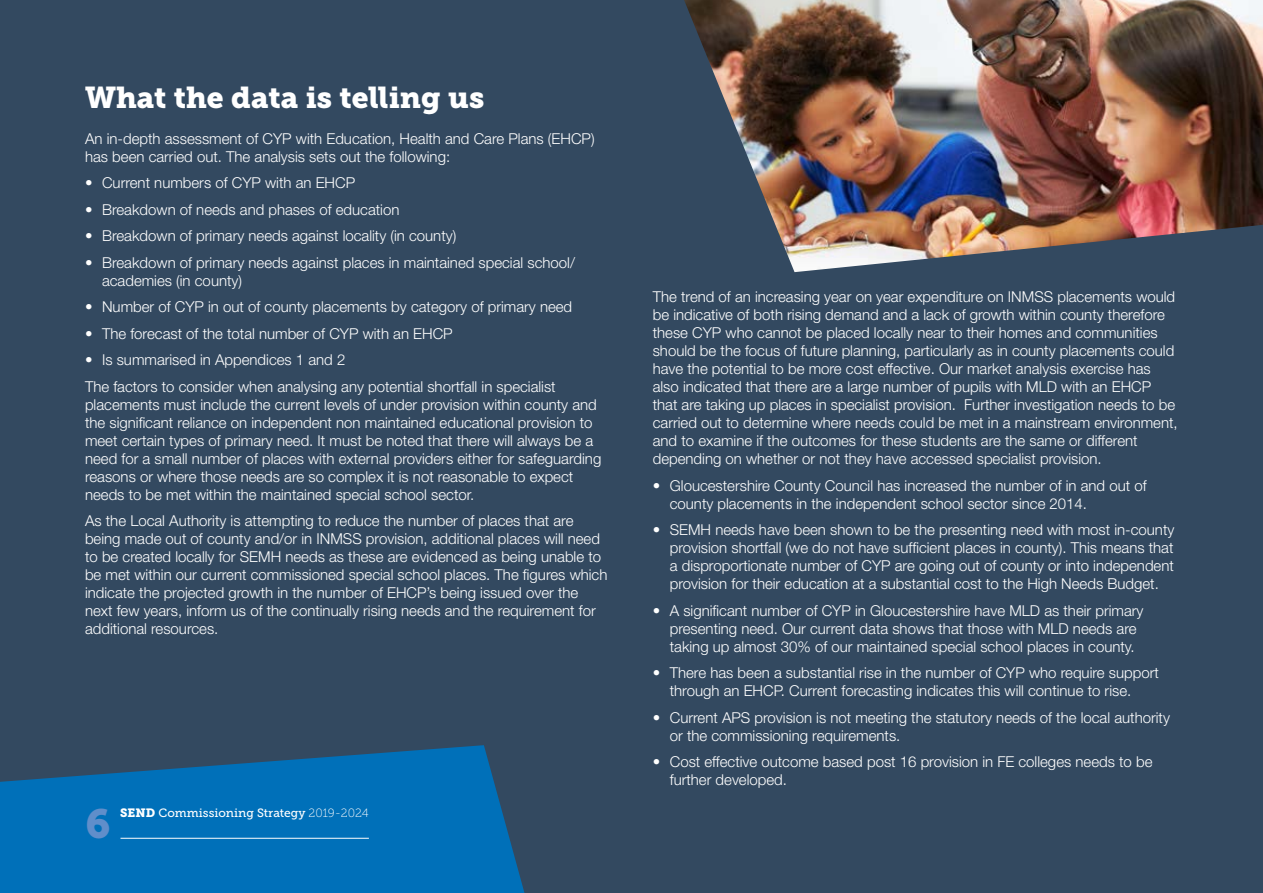
<style>
.page{position:relative;width:1263px;height:893px;background:#334960}
.page>*{position:absolute;margin:0;border:0;box-sizing:border-box;transform-origin:0 0}
.t1{font:40.5px "Museo Slab 900";color:#608eca}
.t2{font:30px "Museo Slab 900";color:#fff}
.t3{font:300 15px/18px "Helvetica Neue";color:#fff}
.t4{font:12px "Museo Slab 500";color:#fff}
.s1{font-family:"Museo Slab 900"}
.s2{font-family:"Museo Slab 100"}
</style>
<div class="page">
<svg style="left:0;top:745px;width:524px;height:148px;fill:#0070b9"></svg>
<hr style="left:120px;top:838px;width:249px;height:1px;background:#fff">
<img style="left:684px;top:0;width:579px;height:272px">
<h2 class="t2" style="left:85px;top:80px;width:401px">What the data is telling us</h2>
<p class="t3" style="left:85px;top:129px;width:511px">An in-depth assessment of CYP with Education, Health and Care Plans (EHCP) has been carried out. The analysis sets out the following:</p>
<p class="t3" style="left:85px;top:173px;width:272px">• Current numbers of CYP with an EHCP</p>
<p class="t3" style="left:85px;top:200px;width:316px">• Breakdown of needs and phases of education</p>
<p class="t3" style="left:85px;top:226px;width:373px">• Breakdown of primary needs against locality (in county)</p>
<p class="t3" style="left:102px;top:253px;width:474px;text-indent:-17px">• Breakdown of primary needs against places in maintained special school/ academies (in county)</p>
<p class="t3" style="left:85px;top:297px;width:489px">• Number of CYP in out of county placements by category of primary need</p>
<p class="t3" style="left:85px;top:324px;width:369px">• The forecast of the total number of CYP with an EHCP</p>
<p class="t3" style="left:85px;top:346px;width:472px;line-height:26.5px">• Is summarised in Appendices 1 and 2<br>The factors to consider when analysing any potential shortfall in specialist</p>
<p class="t3" style="left:85px;top:395px;width:518px">placements must include the current levels of under provision within county and the significant reliance on independent non maintained educational provision to meet certain types of primary need. It must be noted that there will always be a need for a small number of places with external providers either for safeguarding reasons or where those needs are so complex it is not reasonable to expect needs to be met within the maintained special school sector.</p>
<p class="t3" style="left:85px;top:511px;width:524px">As the Local Authority is attempting to reduce the number of places that are being made out of county and/or in INMSS provision, additional places will need to be created locally for SEMH needs as these are evidenced as being unable to be met within our current commissioned special school places. The figures which indicate the projected growth in the number of EHCP’s being issued over the next few years, inform us of the continually rising needs and the requirement for additional resources.</p>
<h1 class="t1" style="left:85px;top:801px;width:26px">6</h1>
<p class="t4" style="left:120px;top:807px;width:250px"><span class="s1">SEND</span> Commissioning Strategy <span class="s2">2019-2024</span></p>
<p class="t3" style="left:653px;top:287px;width:526px">The trend of an increasing year on year expenditure on INMSS placements would be indicative of both rising demand and a lack of growth within county therefore these CYP who cannot be placed locally near to their homes and communities should be the focus of future planning, particularly as in county placements could have the potential to be more cost effective. Our market analysis exercise has also indicated that there are a large number of pupils with MLD with an EHCP that are taking up places in specialist provision. Further investigation needs to be carried out to determine where needs could be met in a mainstream environment, and to examine if the outcomes for these students are the same or different depending on whether or not they have accessed specialist provision.</p>
<p class="t3" style="left:670px;top:476px;width:478px;text-indent:-17px">• Gloucestershire County Council has increased the number of in and out of county placements in the independent school sector since 2014.</p>
<p class="t3" style="left:670px;top:520px;width:506px;text-align:justify;text-indent:-17px">• SEMH needs have been shown to be the presenting need with most in-county provision shortfall (we do not have sufficient places in county). This means that a disproportionate number of CYP are going out of county or into independent provision for their education at a substantial cost to the High Needs Budget.</p>
<p class="t3" style="left:670px;top:601px;width:475px;text-indent:-17px">• A significant number of CYP in Gloucestershire have MLD as their primary presenting need. Our current data shows that those with MLD needs are taking up almost 30% of our maintained special school places in county.</p>
<p class="t3" style="left:670px;top:663px;width:491px;text-indent:-17px">• There has been a substantial rise in the number of CYP who require support through an EHCP. Current forecasting indicates this will continue to rise.</p>
<p class="t3" style="left:670px;top:708px;width:502px;text-indent:-17px">• Current APS provision is not meeting the statutory needs of the local authority or the commissioning requirements.</p>
<p class="t3" style="left:670px;top:752px;width:484px;text-indent:-17px">• Cost effective outcome based post 16 provision in FE colleges needs to be further developed.</p>
</div>
